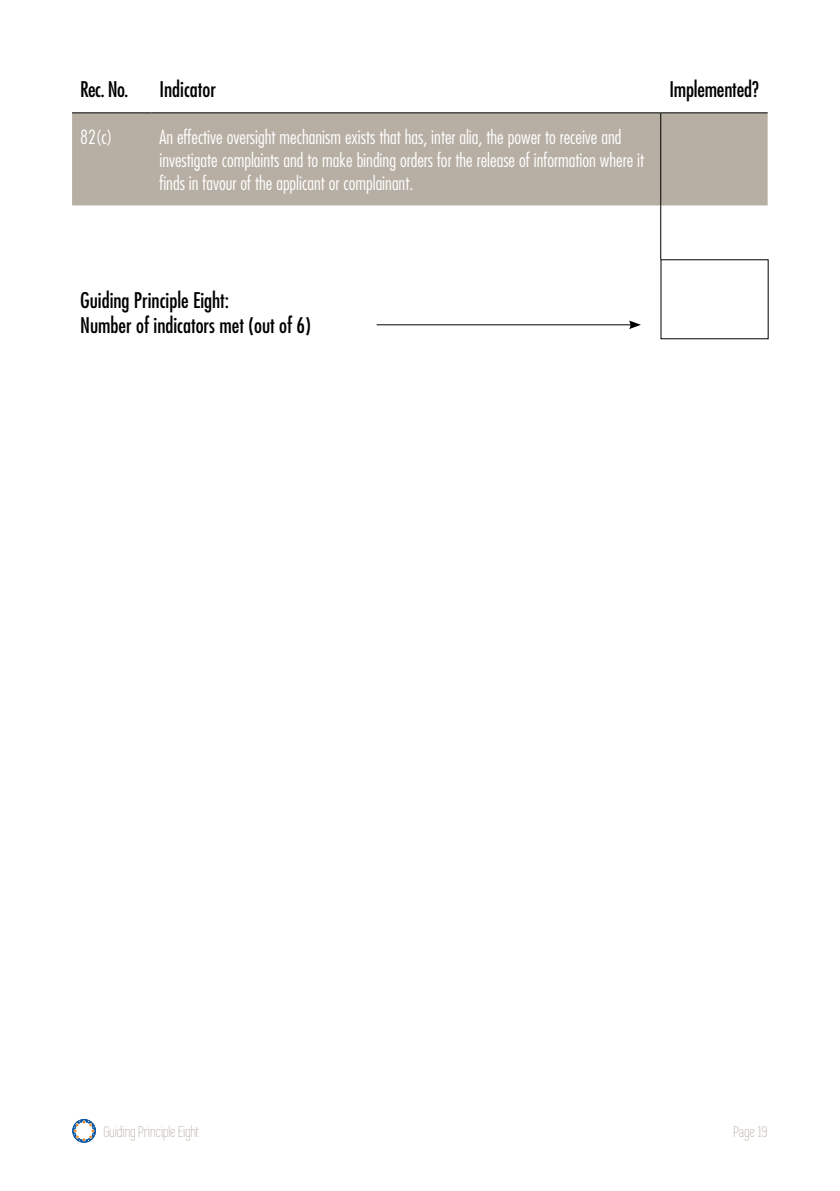
<style>
.page{position:relative;width:840px;height:1191px;background:#fff}
.page>*{position:absolute;margin:0;border:0;box-sizing:border-box;transform-origin:0 0}
.t1{font:condensed 21px/25.2px "Futura LT";color:#000}
.t2{font:300 condensed 19px/22.8px "Futura LT";color:#fff}
.t3{font:16px "Simplifica";color:#b7afa3}
</style>
<div class="page">
<div style="left:72px;top:113px;width:695px;height:93px;background:#b7afa3"></div>
<svg style="left:376px;top:206px;width:391px;height:134px"></svg>
<hr style="left:72px;top:112px;width:79px;height:1px;background:#000">
<hr style="left:151px;top:112px;width:509px;height:1px;background:#000">
<hr style="left:660px;top:121px;width:1px;height:77px;background:#000">
<hr style="left:660px;top:112px;width:107px;height:1px;background:#000">
<hr style="left:660px;top:206px;width:1px;height:54px;background:#000">
<hr style="left:376px;top:324px;width:256px;height:1px;background:#000">
<svg style="left:628px;top:320px;width:12px;height:9px"></svg>
<svg style="left:72px;top:1119px;width:24px;height:23px"></svg>
<p class="t1" style="left:80px;top:76px;width:50px">Rec. No.</p>
<p class="t1" style="left:159px;top:76px;width:58px">Indicator</p>
<p class="t1" style="left:669px;top:76px;width:91px">Implemented?</p>
<p class="t2" style="left:80px;top:126px;width:34px">82(c)</p>
<p class="t2" style="left:159px;top:126px;width:486px">An effective oversight mechanism exists that has, inter alia, the power to receive and investigate complaints and to make binding orders for the release of information where it finds in favour of the applicant or complainant.</p>
<p class="t1" style="left:80px;top:287px;width:232px">Guiding Principle Eight:<br>Number of indicators met (out of 6)</p>
<p class="t3" style="left:104px;top:1123px;width:97px">Guiding Principle Eight</p>
<p class="t3" style="left:733px;top:1123px;width:35px">Page 19</p>
</div>
